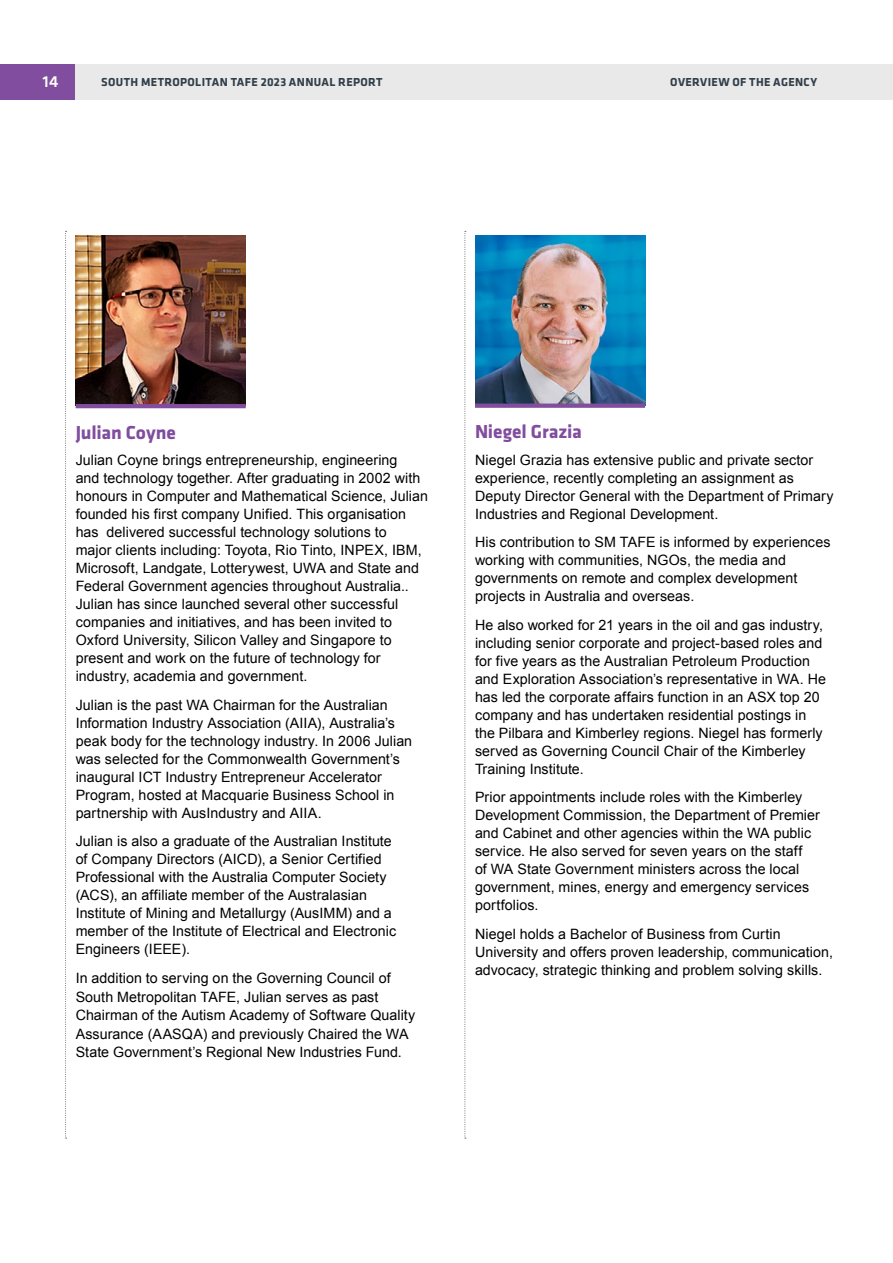
<style>
.page{position:relative;width:893px;height:1263px;background:#fff}
.page>*{position:absolute;margin:0;border:0;box-sizing:border-box;transform-origin:0 0}
.t1{font:700 19.5px "Klavika Basic";letter-spacing:-.005em;color:#814d9e}
.t2{font:500 16.5px "Klavika Basic";color:#fff}
.t3{font:14.25px/18px "Arial";letter-spacing:.005em;color:#000}
.t4{font:700 12px "Klavika";letter-spacing:.03em;color:#323f49}
</style>
<div class="page">
<div style="left:0;top:64px;width:76px;height:35px;background:#814d9e"></div>
<div style="left:76px;top:64px;width:371px;height:35px;background:#e9e9ea"></div>
<div style="left:447px;top:64px;width:446px;height:35px;background:#e9e9ea"></div>
<img style="left:76px;top:235px;width:170px;height:169px">
<hr style="left:76px;top:404px;width:170px;height:4px;background:#814d9e">
<img style="left:475px;top:235px;width:170px;height:169px">
<svg style="left:475px;top:404px;width:170px;height:4px"></svg>
<svg style="left:464px;top:231px;width:2px;height:907px"></svg>
<svg style="left:65px;top:231px;width:2px;height:907px"></svg>
<p class="t2" style="left:43px;top:70px;width:17px">14</p>
<p class="t4" style="left:101px;top:76px;width:283px">SOUTH METROPOLITAN TAFE 2023 ANNUAL REPORT</p>
<p class="t4" style="left:670px;top:76px;width:148px">OVERVIEW OF THE AGENCY</p>
<h1 class="t1" style="left:76px;top:418px;width:102px">Julian Coyne</h1>
<p class="t3" style="left:76px;top:451px;width:354px">Julian Coyne brings entrepreneurship, engineering<br>and technology together. After graduating in 2002 with honours in Computer and Mathematical Science, Julian founded his first company Unified. This organisation has delivered successful technology solutions to<br>major clients including: Toyota, Rio Tinto, INPEX, IBM, Microsoft, Landgate, Lotterywest, UWA and State and Federal Government agencies throughout Australia..<br>Julian has since launched several other successful companies and initiatives, and has been invited to Oxford University, Silicon Valley and Singapore to present and work on the future of technology for industry, academia and government.</p>
<p class="t3" style="left:76px;top:696px;width:338px">Julian is the past WA Chairman for the Australian Information Industry Association (AIIA), Australia’s peak body for the technology industry. In 2006 Julian was selected for the Commonwealth Government’s inaugural ICT Industry Entrepreneur Accelerator Program, hosted at Macquarie Business School in partnership with AusIndustry and AIIA.</p>
<p class="t3" style="left:76px;top:832px;width:322px">Julian is also a graduate of the Australian Institute of Company Directors (AICD), a Senior Certified Professional with the Australia Computer Society (ACS), an affiliate member of the Australasian Institute of Mining and Metallurgy (AusIMM) and a member of the Institute of Electrical and Electronic Engineers (IEEE).</p>
<p class="t3" style="left:76px;top:969px;width:341px;line-height:18.5px">In addition to serving on the Governing Council of South Metropolitan TAFE, Julian serves as past Chairman of the Autism Academy of Software Quality Assurance (AASQA) and previously Chaired the WA State Government’s Regional New Industries Fund.</p>
<h1 class="t1" style="left:475px;top:417px;width:108px">Niegel Grazia</h1>
<p class="t3" style="left:475px;top:451px;width:360px">Niegel Grazia has extensive public and private sector experience, recently completing an assignment as Deputy Director General with the Department of Primary Industries and Regional Development.</p>
<p class="t3" style="left:475px;top:533px;width:357px">His contribution to SM TAFE is informed by experiences working with communities, NGOs, the media and governments on remote and complex development projects in Australia and overseas.</p>
<p class="t3" style="left:475px;top:616px;width:353px">He also worked for 21 years in the oil and gas industry, including senior corporate and project-based roles and for five years as the Australian Petroleum Production and Exploration Association’s representative in WA. He has led the corporate affairs function in an ASX top 20 company and has undertaken residential postings in the Pilbara and Kimberley regions. Niegel has formerly served as Governing Council Chair of the Kimberley Training Institute.</p>
<p class="t3" style="left:475px;top:789px;width:346px">Prior appointments include roles with the Kimberley Development Commission, the Department of Premier and Cabinet and other agencies within the WA public service. He also served for seven years on the staff<br>of WA State Government ministers across the local government, mines, energy and emergency services portfolios.</p>
<p class="t3" style="left:475px;top:925px;width:360px">Niegel holds a Bachelor of Business from Curtin<br>University and offers proven leadership, communication, advocacy, strategic thinking and problem solving skills.</p>
</div>
